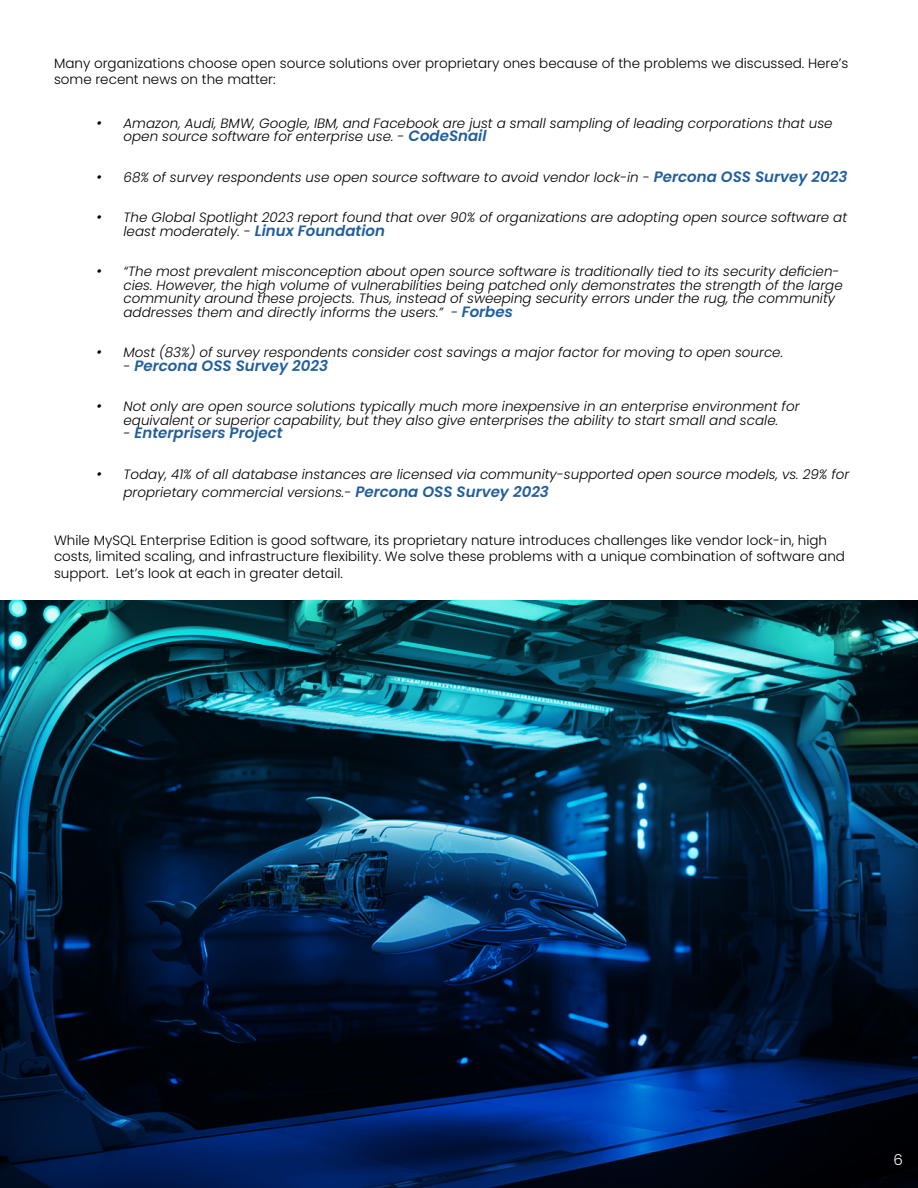
<style>
.page{position:relative;width:918px;height:1188px;background:#fff}
.page>*{position:absolute;margin:0;border:0;box-sizing:border-box;transform-origin:0 0}
.t1{font:italic 600 15px "Poppins";color:#215e9e}
.t2{font:300 15px "Poppins";color:#fff}
.t3{font:italic 300 13.5px/13.5px "Poppins";color:#000}
.t4{font:300 13.5px/16.2px "Poppins";color:#000}
.s1{font-size:15px}
.s2{font-weight:600;font-size:15px;color:#215e9e}
.s3{font-weight:300;font-size:13.5px;color:#000}
</style>
<div class="page">
<img style="left:0;top:600px;width:918px;height:588px">
<p class="t4" style="left:54px;top:55px;width:796px">Many organizations choose open source solutions over proprietary ones because of the problems we discussed. Here’s some recent news on the matter:</p>
<p class="t3" style="left:124px;top:116px;width:711px;text-indent:-27px"><span class="s1">•</span> Amazon, Audi, BMW, Google, IBM, and Facebook are just a small sampling of leading corporations that use open source software for enterprise use. - <span class="s2">CodeSnail</span></p>
<p class="t3" style="left:97px;top:170px;width:752px"><span class="s1">•</span> 68% of survey respondents use open source software to avoid vendor lock-in - <span class="s2">Percona OSS Survey 2023</span></p>
<p class="t3" style="left:124px;top:211px;width:725px;text-indent:-27px"><span class="s1">•</span> The Global Spotlight 2023 report found that over 90% of organizations are adopting open source software at least moderately. - <span class="s2">Linux Foundation</span></p>
<p class="t3" style="left:124px;top:265px;width:721px;text-indent:-27px"><span class="s1">•</span> “The most prevalent misconception about open source software is traditionally tied to its security deficien&shy;cies. However, the high volume of vulnerabilities being patched only demonstrates the strength of the large community around these projects. Thus, instead of sweeping security errors under the rug, the community addresses them and directly informs the users.” - <span class="s2">Forbes</span></p>
<p class="t3" style="left:97px;top:346px;width:688px"><span class="s1">•</span> Most (83%) of survey respondents consider cost savings a major factor for moving to open source.</p>
<p class="t1" style="left:124px;top:357px;width:206px"><span class="s3">-</span> Percona OSS Survey 2023</p>
<p class="t3" style="left:97px;top:400px;width:705px;text-align:center"><span class="s1">•</span> Not only are open source solutions typically much more inexpensive in an enterprise environment for equivalent or superior capability, but they also give enterprises the ability to start small and scale.</p>
<p class="t1" style="left:124px;top:424px;width:161px"><span class="s3">-</span> Enterprisers Project</p>
<p class="t3" style="left:124px;top:465px;width:727px;line-height:18px;text-indent:-27px"><span class="s1">•</span> Today, 41% of all database instances are licensed via community-supported open source models, vs. 29% for proprietary commercial versions.- <span class="s2">Percona OSS Survey 2023</span></p>
<p class="t4" style="left:54px;top:532px;width:793px">While MySQL Enterprise Edition is good software, its proprietary nature introduces challenges like vendor lock-in, high costs, limited scaling, and infrastructure flexibility. We solve these problems with a unique combination of software and support. Let’s look at each in greater detail.</p>
<p class="t2" style="left:894px;top:1151px;width:11px">6</p>
</div>
